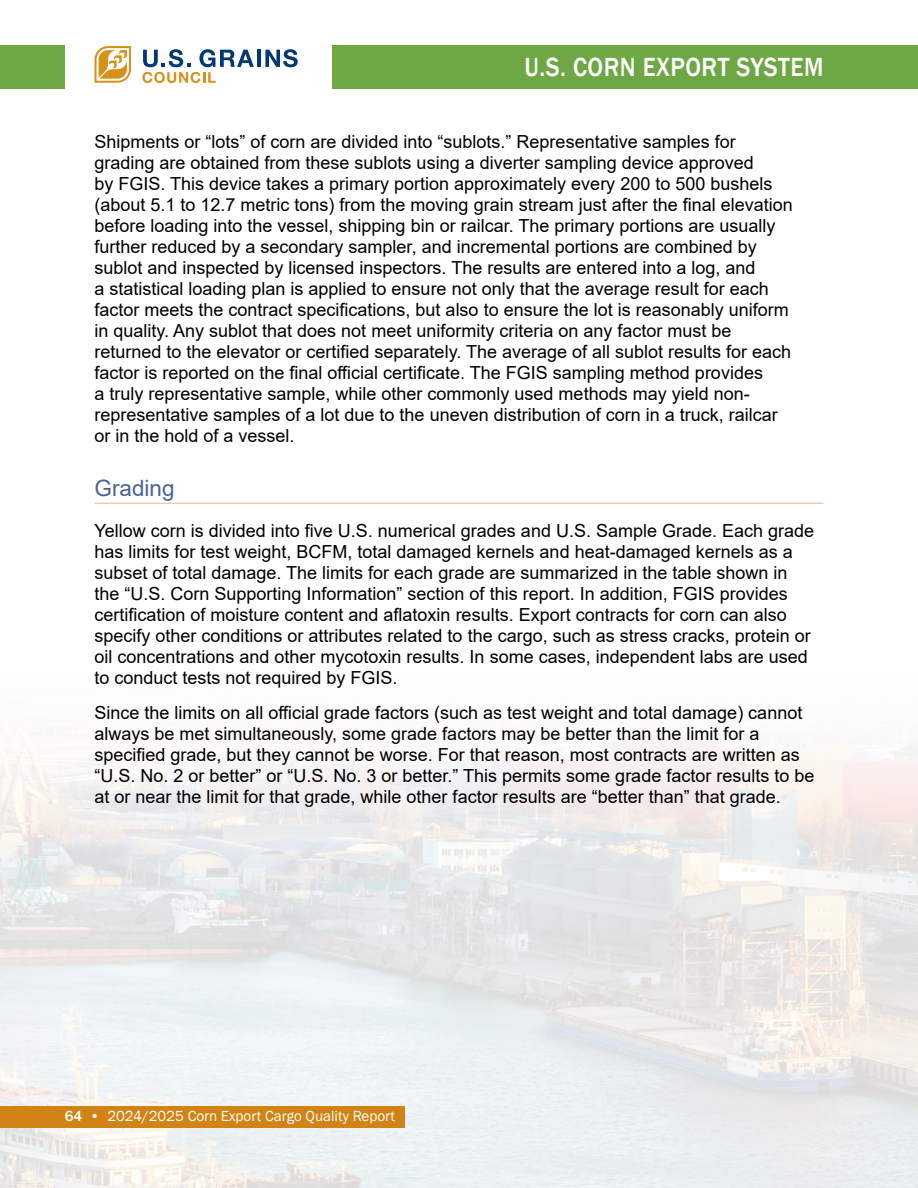
<style>
.page{position:relative;width:918px;height:1188px;background:#fff}
.page>*{position:absolute;margin:0;border:0;box-sizing:border-box;transform-origin:0 0}
.t1{font:500 27px "Franklin Gothic";letter-spacing:.02em;color:#fff;scale:.9 1}
.t2{font:22.5px "Arial";color:#48639b}
.t3{font:18px/21px "Arial";color:#000}
.t4{font:15px "Franklin Gothic";color:#fff}
.s1{font-weight:500}
</style>
<div class="page">
<img style="left:0;top:737px;width:918px;height:451px">
<div style="left:332px;top:46px;width:586px;height:43px;background:#6da844"></div>
<svg style="left:94px;top:46px;width:37px;height:37px"></svg>
<hr style="left:257px;top:50px;width:4px;height:17px;background:#003974">
<svg style="left:265px;top:49px;width:33px;height:18px"></svg>
<svg style="left:142px;top:49px;width:112px;height:34px"></svg>
<div style="left:0;top:46px;width:65px;height:43px;background:#6da844"></div>
<div style="left:0;top:1106px;width:405px;height:22px;background:#d18316"></div>
<hr style="left:94px;top:503px;width:730px;height:1px;background:#e8b980">
<h1 class="t1" style="left:525px;top:51px;width:334px">U.S. CORN EXPORT SYSTEM</h1>
<p class="t3" style="left:94px;top:131px;width:700px">Shipments or “lots” of corn are divided into “sublots.” Representative samples for grading are obtained from these sublots using a diverter sampling device approved<br>by FGIS. This device takes a primary portion approximately every 200 to 500 bushels (about 5.1 to 12.7 metric tons) from the moving grain stream just after the final elevation before loading into the vessel, shipping bin or railcar. The primary portions are usually further reduced by a secondary sampler, and incremental portions are combined by sublot and inspected by licensed inspectors. The results are entered into a log, and<br>a statistical loading plan is applied to ensure not only that the average result for each factor meets the contract specifications, but also to ensure the lot is reasonably uniform in quality. Any sublot that does not meet uniformity criteria on any factor must be returned to the elevator or certified separately. The average of all sublot results for each factor is reported on the final official certificate. The FGIS sampling method provides<br>a truly representative sample, while other commonly used methods may yield non&shy;representative samples of a lot due to the uneven distribution of corn in a truck, railcar or in the hold of a vessel.</p>
<p class="t2" style="left:94px;top:473px;width:82px">Grading</p>
<p class="t3" style="left:94px;top:520px;width:721px">Yellow corn is divided into five U.S. numerical grades and U.S. Sample Grade. Each grade has limits for test weight, BCFM, total damaged kernels and heat-damaged kernels as a subset of total damage. The limits for each grade are summarized in the table shown in the “U.S. Corn Supporting Information” section of this report. In addition, FGIS provides certification of moisture content and aflatoxin results. Export contracts for corn can also specify other conditions or attributes related to the cargo, such as stress cracks, protein or oil concentrations and other mycotoxin results. In some cases, independent labs are used to conduct tests not required by FGIS.</p>
<p class="t3" style="left:94px;top:702px;width:721px">Since the limits on all official grade factors (such as test weight and total damage) cannot always be met simultaneously, some grade factors may be better than the limit for a specified grade, but they cannot be worse. For that reason, most contracts are written as “U.S. No. 2 or better” or “U.S. No. 3 or better.” This permits some grade factor results to be at or near the limit for that grade, while other factor results are “better than” that grade.</p>
<p class="t4" style="left:65px;top:1107px;width:332px"><span class="s1">64</span> • 2024/2025 Corn Export Cargo Quality Report</p>
</div>
